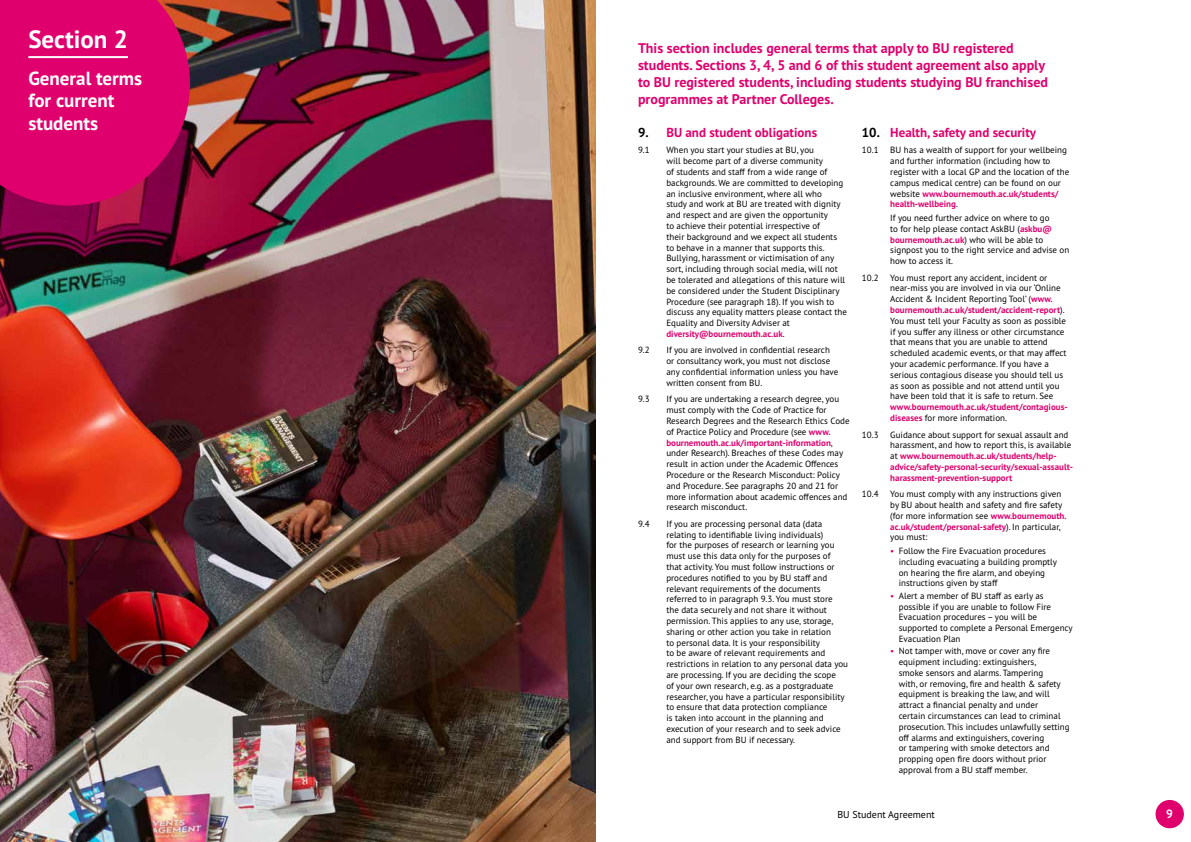
<style>
.page{position:relative;width:1191px;height:842px;background:#fff}
.page>*{position:absolute;margin:0;border:0;box-sizing:border-box;transform-origin:0 0}
.t1{font:700 25px "PT Sans Pro";color:#fff}
.t2{font:700 19px/22.8px "PT Sans Pro";color:#fff}
.t3{font:700 14px/16.8px "PT Sans Pro";color:#e0006d}
.t4{font:700 13px "PT Sans Pro";color:#e0006d}
.t5{font:700 12px "PT Sans Pro";color:#fff}
.t6{font:10px "PT Sans Pro";color:#000}
.t7{font:9px/10.8px "PT Sans Pro";color:#000}
.t8{font:700 9px/10.8px "PT Sans Pro";color:#e0006d}
.s1{color:#000}
.s2{font-weight:700;color:#e0006d}
.s3{font-weight:400;color:#000}
.s4{color:#e0006d}
</style>
<div class="page">
<img style="left:0;top:0;width:595px;height:842px">
<div style="left:1155px;top:800px;width:28px;height:28px;background:#e0006d;border-radius:50%"></div>
<svg style="left:0;top:0;width:190px;height:206px;background:#d40266"></svg>
<hr style="left:28px;top:56px;width:100px;height:2px;background:#fff">
<h1 class="t1" style="left:28px;top:22px;width:101px">Section 2</h1>
<h2 class="t2" style="left:28px;top:66px;width:115px">General terms for current students</h2>
<h3 class="t3" style="left:638px;top:40px;width:411px">This section includes general terms that apply to BU registered students. Sections 3, 4, 5 and 6 of this student agreement also apply to BU registered students, including students studying BU franchised programmes at Partner Colleges.</h3>
<h3 class="t4" style="left:638px;top:124px;width:181px"><span class="s1">9.</span> BU and student obligations</h3>
<p class="t7" style="left:638px;top:145px;width:13px">9.1</p>
<p class="t7" style="left:666px;top:145px;width:182px">When you start your studies at BU, you<br>will become part of a diverse community<br>of students and staff from a wide range of backgrounds. We are committed to developing an inclusive environment, where all who<br>study and work at BU are treated with dignity and respect and are given the opportunity<br>to achieve their potential irrespective of<br>their background and we expect all students to behave in a manner that supports this.<br>Bullying, harassment or victimisation of any sort, including through social media, will not be tolerated and allegations of this nature will be considered under the Student Disciplinary Procedure (see paragraph 18). If you wish to discuss any equality matters please contact the Equality and Diversity Adviser at <span class="s2">diversity@bournemouth.ac.uk</span>.</p>
<p class="t7" style="left:638px;top:345px;width:13px">9.2</p>
<p class="t7" style="left:666px;top:345px;width:173px">If you are involved in confidential research or consultancy work, you must not disclose any confidential information unless you have written consent from BU.</p>
<p class="t7" style="left:638px;top:393px;width:13px">9.3</p>
<p class="t7" style="left:666px;top:393px;width:185px">If you are undertaking a research degree, you must comply with the Code of Practice for Research Degrees and the Research Ethics Code of Practice Policy and Procedure (see <span class="s2">www. bournemouth.ac.uk/important-information</span>, under Research). Breaches of these Codes may result in action under the Academic Offences Procedure or the Research Misconduct: Policy and Procedure. See paragraphs 20 and 21 for more information about academic offences and research misconduct.</p>
<p class="t7" style="left:638px;top:518px;width:13px">9.4</p>
<p class="t7" style="left:666px;top:518px;width:183px">If you are processing personal data (data relating to identifiable living individuals)<br>for the purposes of research or learning you must use this data only for the purposes of that activity. You must follow instructions or procedures notified to you by BU staff and relevant requirements of the documents referred to in paragraph 9.3. You must store<br>the data securely and not share it without permission. This applies to any use, storage, sharing or other action you take in relation<br>to personal data. It is your responsibility<br>to be aware of relevant requirements and restrictions in relation to any personal data you are processing. If you are deciding the scope<br>of your own research, e.g. as a postgraduate researcher, you have a particular responsibility to ensure that data protection compliance<br>is taken into account in the planning and execution of your research and to seek advice and support from BU if necessary.</p>
<h3 class="t4" style="left:862px;top:124px;width:175px"><span class="s1">10.</span> Health, safety and security</h3>
<p class="t7" style="left:862px;top:145px;width:18px">10.1</p>
<p class="t7" style="left:890px;top:145px;width:181px">BU has a wealth of support for your wellbeing and further information (including how to register with a local GP and the location of the campus medical centre) can be found on our website <span class="s2">www.bournemouth.ac.uk/students/ health-wellbeing</span>.</p>
<p class="t7" style="left:890px;top:212px;width:180px">If you need further advice on where to go<br>to for help please contact AskBU (<span class="s2">askbu@ bournemouth.ac.uk</span>) who will be able to signpost you to the right service and advise on how to access it.</p>
<p class="t7" style="left:862px;top:272px;width:18px">10.2</p>
<p class="t7" style="left:890px;top:272px;width:178px">You must report any accident, incident or near-miss you are involved in via our ‘Online Accident &amp; Incident Reporting Tool’ (<span class="s2">www. bournemouth.ac.uk/student/accident-report</span>).<br>You must tell your Faculty as soon as possible if you suffer any illness or other circumstance that means that you are unable to attend scheduled academic events, or that may affect your academic performance. If you have a serious contagious disease you should tell us as soon as possible and not attend until you have been told that it is safe to return. See</p>
<p class="t8" style="left:890px;top:402px;width:179px">www.bournemouth.ac.uk/student/contagious&shy;diseases <span class="s3">for more information.</span></p>
<p class="t7" style="left:862px;top:429px;width:18px">10.3</p>
<p class="t8" style="left:890px;top:429px;width:184px"><span class="s3">Guidance about support for sexual assault and harassment, and how to report this, is available at</span> www.bournemouth.ac.uk/students/help&shy;advice/safety-personal-security/sexual-assault&shy;harassment-prevention-support</p>
<p class="t7" style="left:862px;top:488px;width:18px">10.4</p>
<p class="t7" style="left:890px;top:488px;width:178px">You must comply with any instructions given by BU about health and safety and fire safety (for more information see <span class="s2">www.bournemouth. ac.uk/student/personal-safety</span>). In particular, you must:</p>
<p class="t7" style="left:898px;top:545px;width:160px;text-indent:-9px"><span class="s4">•</span> Follow the Fire Evacuation procedures including evacuating a building promptly on hearing the fire alarm, and obeying instructions given by staff</p>
<p class="t7" style="left:898px;top:590px;width:175px;text-indent:-9px"><span class="s4">•</span> Alert a member of BU staff as early as possible if you are unable to follow Fire Evacuation procedures – you will be supported to complete a Personal Emergency Evacuation Plan</p>
<p class="t7" style="left:898px;top:645px;width:172px;text-indent:-9px"><span class="s4">•</span> Not tamper with, move or cover any fire equipment including: extinguishers,<br>smoke sensors and alarms. Tampering<br>with, or removing, fire and health &amp; safety equipment is breaking the law, and will attract a financial penalty and under<br>certain circumstances can lead to criminal prosecution. This includes unlawfully setting off alarms and extinguishers, covering<br>or tampering with smoke detectors and propping open fire doors without prior approval from a BU staff member.</p>
<p class="t6" style="left:837px;top:807px;width:99px">BU Student Agreement</p>
<h3 class="t5" style="left:1166px;top:806px;width:8px">9</h3>
</div>
